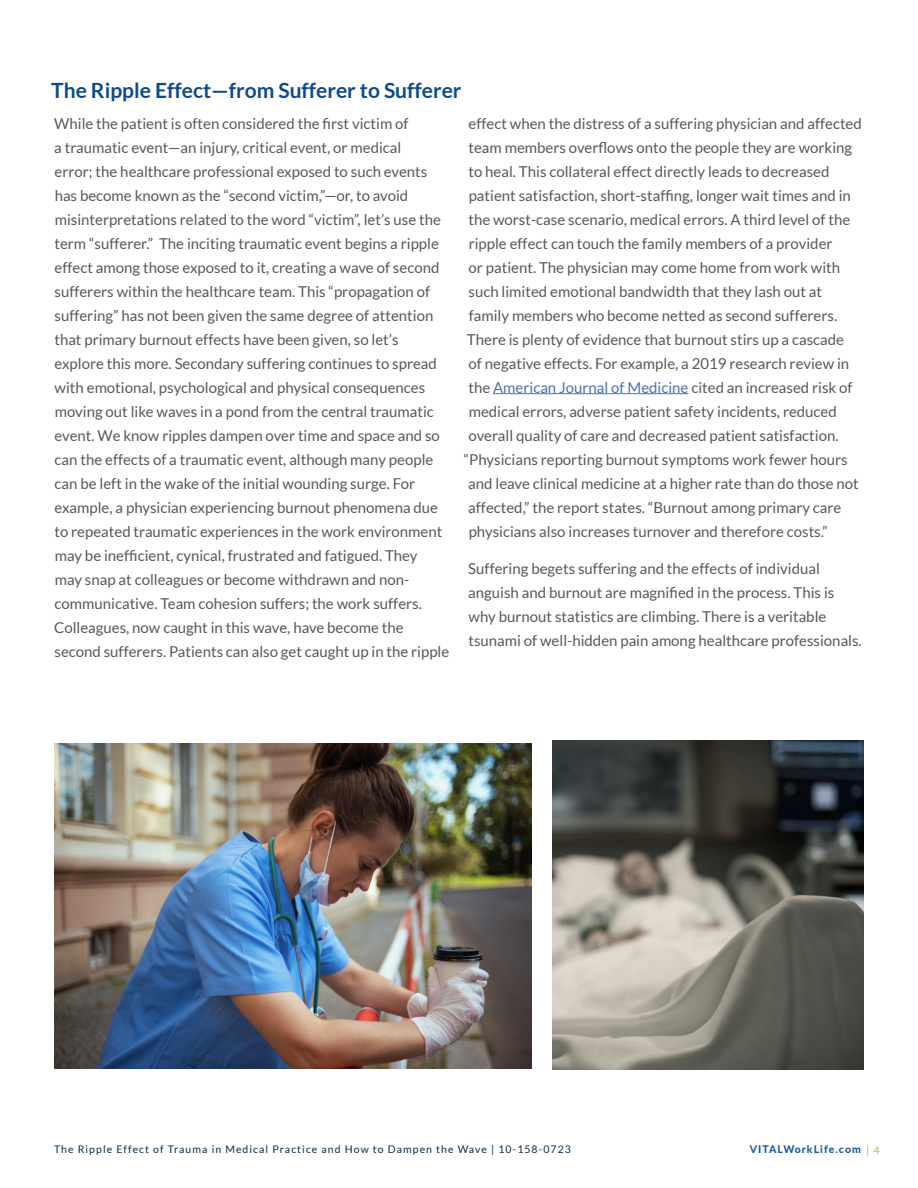
<style>
.page{position:relative;width:918px;height:1188px;background:#fff}
.page>*{position:absolute;margin:0;border:0;box-sizing:border-box;transform-origin:0 0}
.Subhead_2_SPAN_ALL{font:700 21px "Lato";color:#0f4b8b}
.Body{font:15px/24px "Lato";color:#57585a}
.t1{font:10.5px "Lato";letter-spacing:.1em;color:#0a2d47}
.t2{font:800 10.5px "Lato";letter-spacing:.1em;color:#175d9e}
.t3{font:10.5px "Lato";color:#a4ca38}
.s1{color:#4d72ac}
</style>
<div class="page">
<hr style="left:493px;top:393px;width:196px;height:1px;background:#4d72ac">
<img style="left:552px;top:741px;width:312px;height:328px">
<img style="left:54px;top:743px;width:478px;height:326px">
<p class="Subhead_2_SPAN_ALL" style="left:51px;top:78px;width:412px">The Ripple Effect—from Sufferer to Sufferer</p>
<p class="Body" style="left:54px;top:111px;width:397px">While the patient is often considered the first victim of<br>a traumatic event—an injury, critical event, or medical<br>error; the healthcare professional exposed to such events has become known as the “second victim,”—or, to avoid misinterpretations related to the word “victim”, let’s use the term “sufferer.” The inciting traumatic event begins a ripple effect among those exposed to it, creating a wave of second sufferers within the healthcare team. This “propagation of suffering” has not been given the same degree of attention that primary burnout effects have been given, so let’s explore this more. Secondary suffering continues to spread with emotional, psychological and physical consequences moving out like waves in a pond from the central traumatic event. We know ripples dampen over time and space and so can the effects of a traumatic event, although many people can be left in the wake of the initial wounding surge. For example, a physician experiencing burnout phenomena due to repeated traumatic experiences in the work environment may be inefficient, cynical, frustrated and fatigued. They<br>may snap at colleagues or become withdrawn and non&shy;communicative. Team cohesion suffers; the work suffers.<br>Colleagues, now caught in this wave, have become the second sufferers. Patients can also get caught up in the ripple</p>
<p class="Body" style="left:469px;top:111px;width:395px">effect when the distress of a suffering physician and affected</p>
<p class="Body" style="left:468px;top:135px;width:385px">team members overflows onto the people they are working</p>
<p class="Body" style="left:468px;top:159px;width:363px">to heal. This collateral effect directly leads to decreased</p>
<p class="Body" style="left:469px;top:183px;width:384px">patient satisfaction, short-staffing, longer wait times and in</p>
<p class="Body" style="left:468px;top:207px;width:383px">the worst-case scenario, medical errors. A third level of the</p>
<p class="Body" style="left:469px;top:231px;width:365px">ripple effect can touch the family members of a provider</p>
<p class="Body" style="left:469px;top:255px;width:373px">or patient. The physician may come home from work with</p>
<p class="Body" style="left:469px;top:279px;width:355px">such limited emotional bandwidth that they lash out at</p>
<p class="Body" style="left:469px;top:303px;width:370px">family members who become netted as second sufferers.</p>
<p class="Body" style="left:467px;top:327px;width:379px">There is plenty of evidence that burnout stirs up a cascade</p>
<p class="Body" style="left:469px;top:351px;width:382px">of negative effects. For example, a 2019 research review in</p>
<p class="Body" style="left:468px;top:375px;width:386px">the <span class="s1">American Journal of Medicine</span> cited an increased risk of</p>
<p class="Body" style="left:469px;top:399px;width:370px">medical errors, adverse patient safety incidents, reduced</p>
<p class="Body" style="left:469px;top:423px;width:371px">overall quality of care and decreased patient satisfaction.</p>
<p class="Body" style="left:464px;top:447px;width:385px">“Physicians reporting burnout symptoms work fewer hours</p>
<p class="Body" style="left:468px;top:471px;width:392px">and leave clinical medicine at a higher rate than do those not</p>
<p class="Body" style="left:468px;top:495px;width:375px">affected,” the report states. “Burnout among primary care</p>
<p class="Body" style="left:469px;top:519px;width:361px">physicians also increases turnover and therefore costs.”</p>
<p class="Body" style="left:468px;top:557px;width:395px">Suffering begets suffering and the effects of individual anguish and burnout are magnified in the process. This is why burnout statistics are climbing. There is a veritable tsunami of well-hidden pain among healthcare professionals.</p>
<p class="t1" style="left:54px;top:1144px;width:518px">The Ripple Effect of Trauma in Medical Practice and How to Dampen the Wave | 10-158-0723</p>
<p class="t2" style="left:750px;top:1142px;width:113px">VITALWorkLife.com</p>
<p class="t3" style="left:866px;top:1144px;width:15px">| 4</p>
</div>
